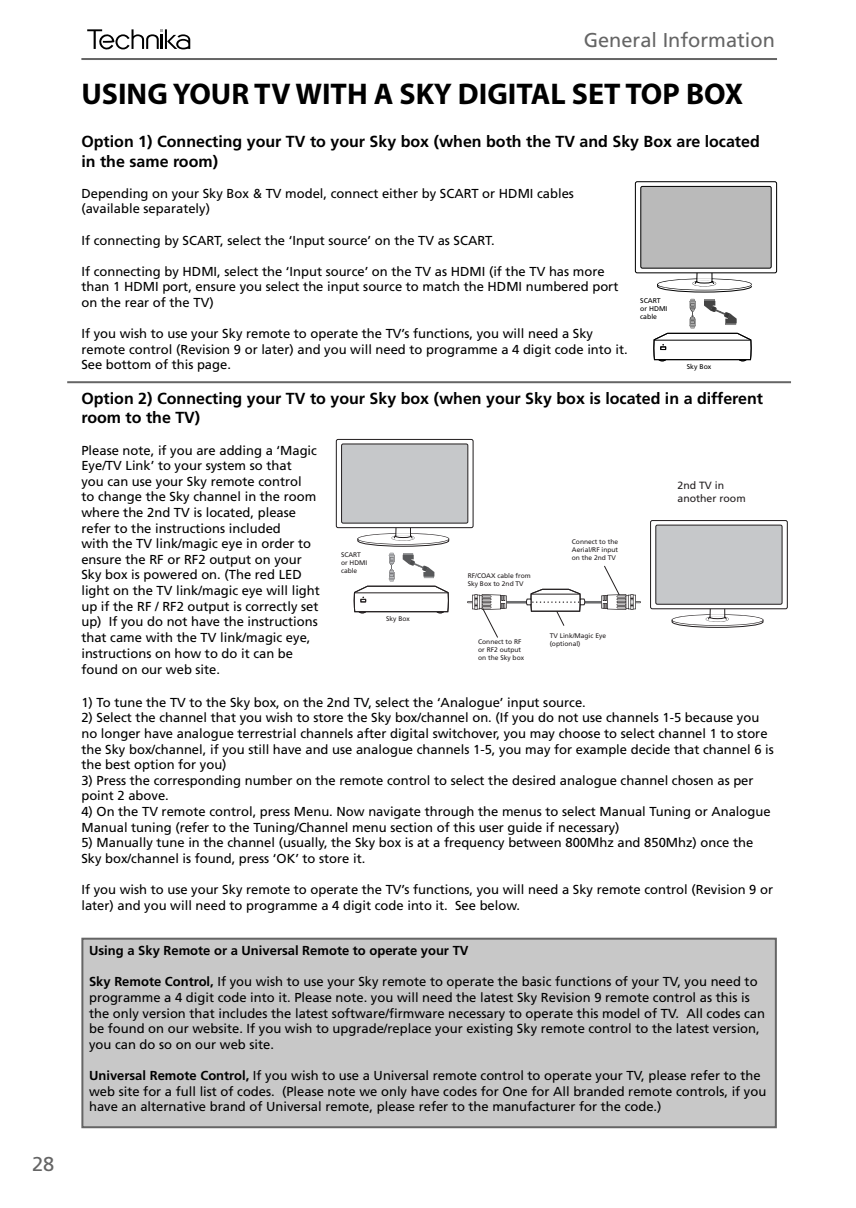
<style>
.page{position:relative;width:856px;height:1208px;background:#fff}
.page>*{position:absolute;margin:0;border:0;box-sizing:border-box;transform-origin:0 0}
.t1{font:700 30px "Myriad Pro";color:#000}
.t2{font:20px "Frutiger LT Std";color:#656565}
.t3{font:700 16px/19.2px "Frutiger LT Std";color:#000}
.t4{font:13px/15.6px "Frutiger LT Std";color:#000}
.t5{font:700 13px "Frutiger LT Std";color:#000}
.t6{font:10.4px/12.6px "Frutiger LT Std";color:#231f20}
.t7{font:6.8px/8.2px "Frutiger LT Std";color:#000}
.t8{font:6.6px/8px "Frutiger LT Std";color:#231f20}
.s1{font-weight:700}
</style>
<div class="page">
<hr style="left:81px;top:58px;width:696px;height:2px;background:#656565">
<svg style="left:87px;top:29px;width:103px;height:21px"></svg>
<svg style="left:635px;top:182px;width:141px;height:179px"></svg>
<svg style="left:650px;top:520px;width:137px;height:108px"></svg>
<svg style="left:650px;top:520px;width:137px;height:89px"></svg>
<div style="left:650px;top:520px;width:137px;height:89px;border:1px solid #231f20;border-radius:2px"></div>
<div style="left:655px;top:525px;width:127px;height:79px;background:#c6c8ca;border-radius:2px"></div>
<div style="left:655px;top:525px;width:127px;height:79px;border:1px solid #231f20;border-radius:2px"></div>
<hr style="left:506px;top:601px;width:95px;height:2px;background:#6d6e70">
<svg style="left:525px;top:588px;width:60px;height:38px"></svg>
<svg style="left:601px;top:565px;width:40px;height:45px"></svg>
<svg style="left:336px;top:439px;width:171px;height:199px"></svg>
<hr style="left:67px;top:381px;width:724px;height:2px;background:#656565">
<div style="left:82px;top:938px;width:693px;height:189px;background:#c8c8c8"></div>
<div style="left:81px;top:937px;width:695px;height:191px;border:2px solid #656565"></div>
<h2 class="t2" style="left:32px;top:1154px;width:24px">28</h2>
<h2 class="t2" style="left:583px;top:30px;width:193px">General Information</h2>
<h1 class="t1" style="left:81px;top:82px;width:663px">USING YOUR TV WITH A SKY DIGITAL SET TOP BOX</h1>
<p class="t3" style="left:81px;top:133px;width:680px">Option 1) Connecting your TV to your Sky box (when both the TV and Sky Box are located in the same room)</p>
<p class="t4" style="left:81px;top:186px;width:494px">Depending on your Sky Box &amp; TV model, connect either by SCART or HDMI cables (available separately)</p>
<p class="t4" style="left:81px;top:233px;width:415px">If connecting by SCART, select the ‘Input source’ on the TV as SCART.</p>
<p class="t4" style="left:81px;top:264px;width:538px">If connecting by HDMI, select the ‘Input source’ on the TV as HDMI (if the TV has more than 1 HDMI port, ensure you select the input source to match the HDMI numbered port on the rear of the TV)</p>
<p class="t4" style="left:81px;top:326px;width:548px">If you wish to use your Sky remote to operate the TV’s functions, you will need a Sky remote control (Revision 9 or later) and you will need to programme a 4 digit code into it.<br>See bottom of this page.</p>
<p class="t3" style="left:81px;top:390px;width:683px">Option 2) Connecting your TV to your Sky box (when your Sky box is located in a different room to the TV)</p>
<p class="t4" style="left:81px;top:443px;width:240px">Please note, if you are adding a ‘Magic Eye/TV Link’ to your system so that<br>you can use your Sky remote control<br>to change the Sky channel in the room where the 2nd TV is located, please refer to the instructions included<br>with the TV link/magic eye in order to ensure the RF or RF2 output on your Sky box is powered on. (The red LED light on the TV link/magic eye will light up if the RF / RF2 output is correctly set up) If you do not have the instructions that came with the TV link/magic eye, instructions on how to do it can be found on our web site.</p>
<p class="t4" style="left:81px;top:695px;width:506px">1) To tune the TV to the Sky box, on the 2nd TV, select the ‘Analogue’ input source.</p>
<p class="t4" style="left:81px;top:710px;width:694px">2) Select the channel that you wish to store the Sky box/channel on. (If you do not use channels 1-5 because you no longer have analogue terrestrial channels after digital switchover, you may choose to select channel 1 to store the Sky box/channel, if you still have and use analogue channels 1-5, you may for example decide that channel 6 is the best option for you)</p>
<p class="t4" style="left:81px;top:773px;width:673px">3) Press the corresponding number on the remote control to select the desired analogue channel chosen as per point 2 above.</p>
<p class="t4" style="left:81px;top:804px;width:690px">4) On the TV remote control, press Menu. Now navigate through the menus to select Manual Tuning or Analogue<br>Manual tuning (refer to the Tuning/Channel menu section of this user guide if necessary)</p>
<p class="t4" style="left:81px;top:835px;width:673px">5) Manually tune in the channel (usually, the Sky box is at a frequency between 800Mhz and 850Mhz) once the<br>Sky box/channel is found, press ‘OK’ to store it.</p>
<p class="t4" style="left:81px;top:882px;width:693px">If you wish to use your Sky remote to operate the TV’s functions, you will need a Sky remote control (Revision 9 or later) and you will need to programme a 4 digit code into it. See below.</p>
<p class="t7" style="left:640px;top:297px;width:29px">SCART or HDMI cable</p>
<p class="t7" style="left:686px;top:363px;width:26px">Sky Box</p>
<p class="t6" style="left:677px;top:480px;width:70px">2nd TV in another room</p>
<p class="t8" style="left:572px;top:538px;width:48px;text-align:justify">Connect to the Aerial/RF input on the 2nd TV</p>
<p class="t8" style="left:341px;top:551px;width:28px">SCART or HDMI cable</p>
<p class="t8" style="left:467px;top:572px;width:65px">RF/COAX cable from<br>Sky Box to 2nd TV</p>
<p class="t8" style="left:386px;top:615px;width:25px">Sky Box</p>
<p class="t8" style="left:549px;top:632px;width:58px">TV Link/Magic Eye (optional)</p>
<p class="t8" style="left:478px;top:638px;width:47px">Connect to RF or RF2 output on the Sky box</p>
<p class="t5" style="left:89px;top:944px;width:381px">Using a Sky Remote or a Universal Remote to operate your TV</p>
<p class="t4" style="left:89px;top:974px;width:677px"><span class="s1">Sky Remote Control,</span> If you wish to use your Sky remote to operate the basic functions of your TV, you need to programme a 4 digit code into it. Please note. you will need the latest Sky Revision 9 remote control as this is the only version that includes the latest software/firmware necessary to operate this model of TV. All codes can be found on our website. If you wish to upgrade/replace your existing Sky remote control to the latest version, you can do so on our web site.</p>
<p class="t4" style="left:89px;top:1068px;width:678px"><span class="s1">Universal Remote Control,</span> If you wish to use a Universal remote control to operate your TV, please refer to the web site for a full list of codes. (Please note we only have codes for One for All branded remote controls, if you have an alternative brand of Universal remote, please refer to the manufacturer for the code.)</p>
</div>
